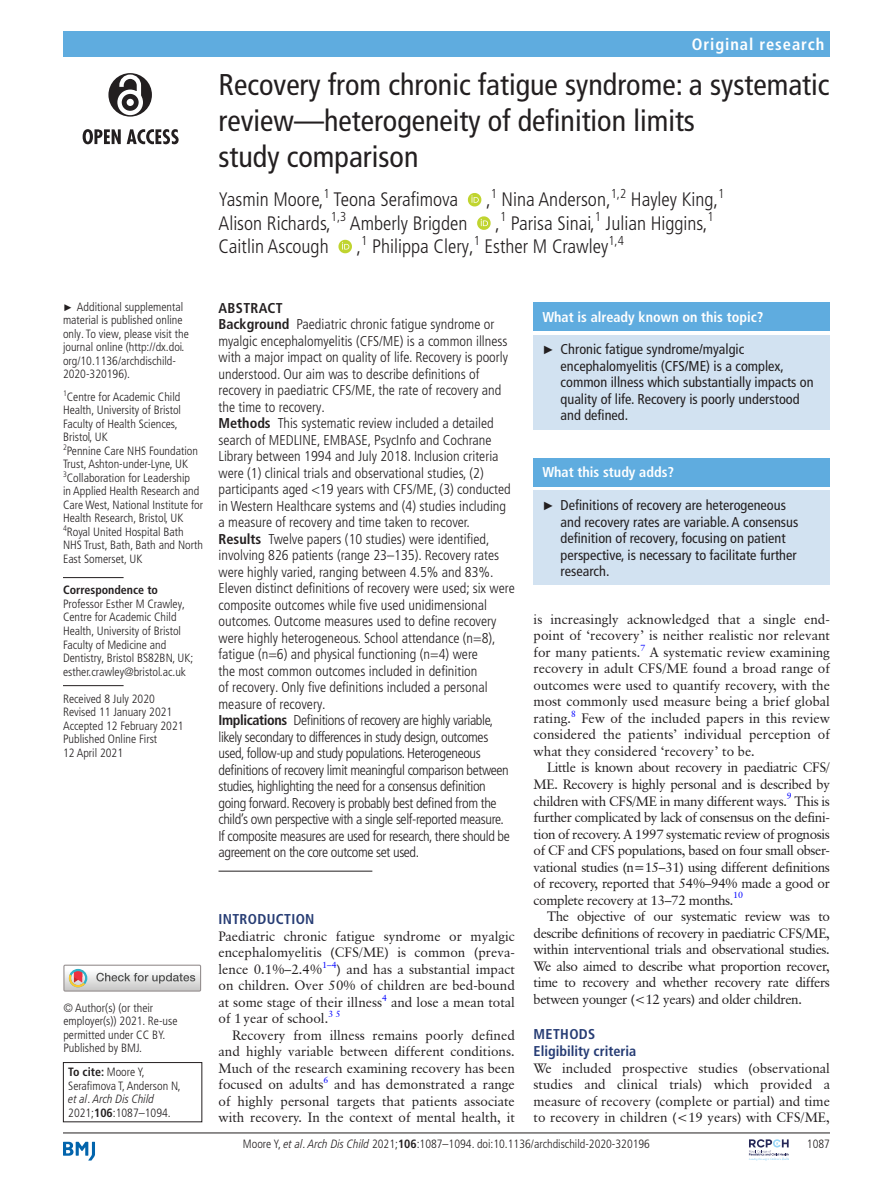
<style>
.page{position:relative;width:893px;height:1191px;background:#fff}
.page>*{position:absolute;margin:0;border:0;box-sizing:border-box;transform-origin:0 0}
.t1{font:condensed 30px/36px "Frutiger LT Pro";color:#231f20}
.t2{font:300 condensed 19.5px "Frutiger LT Pro";color:#231f20}
.t3{font:700 condensed 16.5px "Frutiger LT Pro";letter-spacing:.055em;color:#fff}
.t4{font:300 condensed 14.25px/16.5px "Frutiger LT Pro";color:#231f20}
.t5{font:condensed 14.25px/16.5px "Frutiger LT Pro";color:#231f20}
.t6{font:700 condensed 14.25px "Frutiger LT Pro";color:#fff}
.t7{font:700 condensed 14.25px/17.2px "Frutiger LT Pro";letter-spacing:.01em;color:#263c74}
.t8{font:13.5px/16.5px "Classical Garamond BT";color:#231f20;text-align:justify}
.t9{font:300 condensed 12.9px "Frutiger LT Pro";color:#231f20}
.t10{font:300 condensed 12px/13.5px "Frutiger LT Pro";color:#231f20}
.t11{font:700 condensed 12px "Frutiger LT Pro";color:#231f20}
.t12{font:300 condensed 7.95px "Frutiger LT Pro";color:#231f20}
.s1{font-family:"Arial";font-weight:400;font-stretch:normal;font-size:9.75px}
.s2{font-weight:700}
.s3{font-style:italic}
.s4{font-family:"Arial";font-stretch:normal;font-size:12px}
</style>
<div class="page">
<hr style="left:63px;top:1132px;width:767px;height:1px;background:#231f20">
<svg style="left:749px;top:1139px;width:40px;height:21px"></svg>
<svg style="left:63px;top:1141px;width:32px;height:19px"></svg>
<div style="left:63px;top:31px;width:767px;height:25px;background:#5facdf"></div>
<svg style="left:468px;top:193px;width:13px;height:13px"></svg>
<svg style="left:477px;top:216px;width:14px;height:14px"></svg>
<svg style="left:338px;top:240px;width:14px;height:13px"></svg>
<div style="left:63px;top:1062px;width:139px;height:60px;border:1px solid #231f20"></div>
<hr style="left:63px;top:577px;width:61px;height:1px;background:#231f20">
<hr style="left:63px;top:685px;width:61px;height:1px;background:#231f20">
<div style="left:63px;top:964px;width:138px;height:27px;border:1px solid #969090"></div>
<svg style="left:64px;top:965px;width:137px;height:26px"></svg>
<hr style="left:219px;top:870px;width:153px;height:1px;background:#231f20">
<div style="left:534px;top:302px;width:296px;height:28px;background:#5facdf"></div>
<div style="left:534px;top:335px;width:296px;height:94px;background:#d2e2f1"></div>
<div style="left:534px;top:458px;width:296px;height:28px;background:#5facdf"></div>
<div style="left:534px;top:490px;width:296px;height:95px;background:#d2e2f1"></div>
<div style="left:108px;top:73px;width:44px;height:44px;background:#231f20;border-radius:50%"></div>
<svg style="left:83px;top:129px;width:38px;height:15px"></svg>
<svg style="left:127px;top:129px;width:52px;height:15px"></svg>
<svg style="left:115px;top:73px;width:30px;height:44px"></svg>
<div style="left:127px;top:99px;width:7px;height:7px;background:#fff;border-radius:50%"></div>
<p class="t3" style="left:692px;top:34px;width:134px">Original research</p>
<h1 class="t1" style="left:219px;top:66px;width:612px">Recovery from chronic fatigue syndrome: a systematic review—heterogeneity of definition limits<br>study comparison</h1>
<h2 class="t2" style="left:219px;top:188px;width:241px">Yasmin Moore,<sup>1</sup> Teona Serafimova</h2>
<h2 class="t2" style="left:486px;top:188px;width:240px">,<sup>1</sup> Nina Anderson,<sup>1,2</sup> Hayley King,<sup>1</sup></h2>
<h2 class="t2" style="left:218px;top:212px;width:250px">Alison Richards,<sup>1,3</sup> Amberly Brigden</h2>
<p class="t9" style="left:500px;top:209px;width:8px">1</p>
<h2 class="t2" style="left:511px;top:212px;width:85px">Parisa Sinai,</h2>
<p class="t9" style="left:595px;top:209px;width:8px">1</p>
<h2 class="t2" style="left:606px;top:212px;width:103px">Julian Higgins,</h2>
<p class="t9" style="left:707px;top:209px;width:8px">1</p>
<h2 class="t2" style="left:495px;top:212px;width:6px">,</h2>
<h2 class="t2" style="left:218px;top:235px;width:112px">Caitlin Ascough</h2>
<h2 class="t2" style="left:357px;top:235px;width:269px">,<sup>1</sup> Philippa Clery,<sup>1</sup> Esther M Crawley<sup>1,4</sup></h2>
<p class="t10" style="left:63px;top:300px;width:127px"><span class="s1">►</span> Additional supplemental material is published online only. To view, please visit the journal online (http://dx.doi. org/10.1136/archdischild-<br>2020-320196).</p>
<p class="t10" style="left:63px;top:390px;width:120px"><sup>1</sup>Centre for Academic Child<br>Health, University of Bristol<br>Faculty of Health Sciences,<br>Bristol, UK</p>
<p class="t12" style="left:63px;top:442px;width:5px">2</p>
<p class="t10" style="left:63px;top:444px;width:136px;text-indent:4px">Pennine Care NHS Foundation<br>Trust, Ashton-under-Lyne, UK</p>
<p class="t12" style="left:63px;top:469px;width:5px">3</p>
<p class="t10" style="left:63px;top:471px;width:142px;text-indent:4px">Collaboration for Leadership<br>in Applied Health Research and<br>Care West, National Institute for<br>Health Research, Bristol, UK</p>
<p class="t12" style="left:63px;top:523px;width:5px">4</p>
<p class="t10" style="left:63px;top:525px;width:141px;text-indent:4px">Royal United Hospital Bath<br>NHS Trust, Bath, Bath and North<br>East Somerset, UK</p>
<p class="t11" style="left:63px;top:583px;width:97px">Correspondence to</p>
<p class="t10" style="left:63px;top:597px;width:132px">Professor Esther M Crawley,<br>Centre for Academic Child<br>Health, University of Bristol<br>Faculty of Medicine and<br>Dentistry, Bristol BS82BN, UK; esther.crawley@bristol.ac.uk</p>
<p class="t10" style="left:63px;top:691px;width:122px">Received 8 July 2020<br>Revised 11 January 2021<br>Accepted 12 February 2021<br>Published Online First<br>12 April 2021</p>
<p class="t10" style="left:63px;top:1000px;width:116px">© Author(s) (or their employer(s)) 2021. Re-use permitted under CC BY.<br>Published by BMJ.</p>
<p class="t10" style="left:68px;top:1065px;width:114px"><span class="s2">To cite:</span> Moore Y,<br>Serafimova T, Anderson N, <span class="s3">et al</span>. <span class="s3">Arch Dis Child<br></span>2021;<span class="s2">106</span>:1087–1094.</p>
<p class="t4" style="left:219px;top:299px;width:298px"><span class="s2">ABSTRACT<br>Background</span> Paediatric chronic fatigue syndrome or myalgic encephalomyelitis (CFS/ME) is a common illness with a major impact on quality of life. Recovery is poorly understood. Our aim was to describe definitions of recovery in paediatric CFS/ME, the rate of recovery and the time to recovery.<br><span class="s2">Methods</span> This systematic review included a detailed search of MEDLINE, EMBASE, PsycInfo and Cochrane Library between 1994 and July 2018. Inclusion criteria were (1) clinical trials and observational studies, (2) participants aged &lt;19 years with CFS/ME, (3) conducted in Western Healthcare systems and (4) studies including a measure of recovery and time taken to recover.<br><span class="s2">Results</span> Twelve papers (10 studies) were identified, involving 826 patients (range 23–135). Recovery rates were highly varied, ranging between 4.5% and 83%.<br>Eleven distinct definitions of recovery were used; six were composite outcomes while five used unidimensional outcomes. Outcome measures used to define recovery were highly heterogeneous. School attendance (n=8), fatigue (n=6) and physical functioning (n=4) were<br>the most common outcomes included in definition<br>of recovery. Only five definitions included a personal measure of recovery.<br><span class="s2">Implications</span> Definitions of recovery are highly variable, likely secondary to differences in study design, outcomes used, follow-up and study populations. Heterogeneous definitions of recovery limit meaningful comparison between studies, highlighting the need for a consensus definition going forward. Recovery is probably best defined from the child’s own perspective with a single self-reported measure.<br>If composite measures are used for research, there should be agreement on the core outcome set used.</p>
<p class="t7" style="left:219px;top:910px;width:98px">INTRODUCTION</p>
<p class="t8" style="left:219px;top:927px;width:298px">Paediatric chronic fatigue syndrome or myalgic encephalomyelitis (CFS/ME) is common (preva&shy;lence 0.1%–2.4%<sup>1–4</sup>) and has a substantial impact on children. Over 50% of children are bed-bound at some stage of their illness<sup>4</sup> and lose a mean total of 1year of school.<sup>3</sup> <sup>5</sup></p>
<p class="t8" style="left:219px;top:1026px;width:298px;text-indent:14px">Recovery from illness remains poorly defined and highly variable between different conditions.<br>Much of the research examining recovery has been focused on adults<sup>6</sup> and has demonstrated a range of highly personal targets that patients associate with recovery. In the context of mental health, it</p>
<p class="t6" style="left:543px;top:308px;width:222px">What is already known on this topic?</p>
<p class="t5" style="left:561px;top:341px;width:254px;text-indent:-18px"><span class="s4">►</span> Chronic fatigue syndrome/myalgic encephalomyelitis (CFS/ME) is a complex, common illness which substantially impacts on quality of life. Recovery is poorly understood and defined.</p>
<p class="t6" style="left:543px;top:464px;width:133px">What this study adds?</p>
<p class="t5" style="left:561px;top:497px;width:239px;text-indent:-18px"><span class="s4">►</span> Definitions of recovery are heterogeneous and recovery rates are variable. A consensus definition of recovery, focusing on patient perspective, is necessary to facilitate further research.</p>
<p class="t8" style="left:534px;top:611px;width:298px">is increasingly acknowledged that a single end&shy;point of ‘recovery’ is neither realistic nor relevant for many patients.<sup>7</sup> A systematic review examining recovery in adult CFS/ME found a broad range of outcomes were used to quantify recovery, with the most commonly used measure being a brief global rating.<sup>8</sup> Few of the included papers in this review considered the patients’ individual perception of what they considered ‘recovery’ to be.</p>
<p class="t8" style="left:534px;top:759px;width:298px;text-indent:14px">Little is known about recovery in paediatric CFS/ ME. Recovery is highly personal and is described by children with CFS/ME in many different ways.<sup>9</sup> This is further complicated by lack of consensus on the defini&shy;tion of recovery. A 1997 systematic review of prognosis of CF and CFS populations, based on four small obser&shy;vational studies (n=15–31) using different definitions of recovery, reported that 54%–94% made a good or complete recovery at 13–72 months.<sup>10</sup></p>
<p class="t8" style="left:534px;top:908px;width:298px;text-indent:14px">The objective of our systematic review was to describe definitions of recovery in paediatric CFS/ME, within interventional trials and observational studies.<br>We also aimed to describe what proportion recover, time to recovery and whether recovery rate differs between younger (&lt;12 years) and older children.</p>
<p class="t7" style="left:534px;top:1025px;width:104px">METHODS<br>Eligibility criteria</p>
<p class="t8" style="left:534px;top:1059px;width:298px">We included prospective studies (observational studies and clinical trials) which provided a measure of recovery (complete or partial) and time to recovery in children (&lt;19 years) with CFS/ME,</p>
<p class="t10" style="left:243px;top:1136px;width:409px">Moore Y, <span class="s3">et al</span>. <span class="s3">Arch Dis Child</span> 2021;<span class="s2">106</span>:1087–1094. doi:10.1136/archdischild-2020-320196</p>
<p class="t10" style="left:807px;top:1136px;width:25px">1087</p>
</div>
